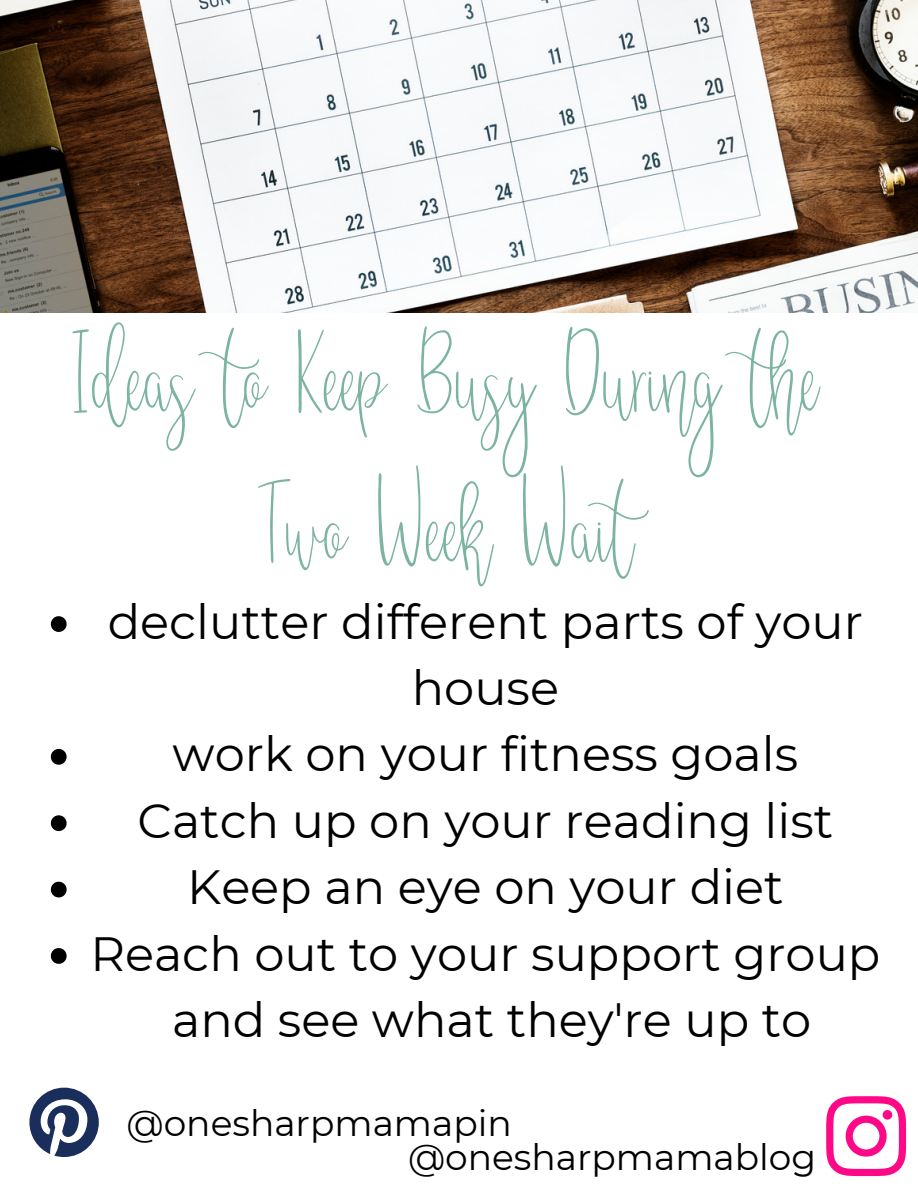
<style>
.page{position:relative;width:918px;height:1188px;background:#fff}
.page>*{position:absolute;margin:0;border:0;box-sizing:border-box;transform-origin:0 0}
.t1{font:108px/150.8px "Melonade";color:#7cb4a1;text-align:center}
.t2{font:48px/66.3px "Montserrat";color:#000;text-align:center}
.t3{font:36px "Montserrat";color:#000}
</style>
<div class="page">
<img style="left:0;top:0;width:918px;height:313px">
<svg style="left:51px;top:616px;width:16px;height:16px"></svg>
<svg style="left:51px;top:749px;width:16px;height:16px"></svg>
<svg style="left:51px;top:815px;width:16px;height:16px"></svg>
<svg style="left:51px;top:882px;width:16px;height:15px"></svg>
<svg style="left:51px;top:948px;width:16px;height:16px"></svg>
<svg style="left:29px;top:1088px;width:70px;height:69px"></svg>
<svg style="left:826px;top:1096px;width:80px;height:80px"></svg>
<div style="left:883px;top:1110px;width:9px;height:10px;background:#fd0886;border-radius:50%"></div>
<h1 class="t1" style="left:70px;top:286px;width:750px">Ideas to Keep Busy During the<br>Two Week Wait</h1>
<p class="t2" style="left:90px;top:588px;width:792px">declutter different parts of your house<br>work on your fitness goals<br>Catch up on your reading list<br>Keep an eye on your diet<br>Reach out to your support group and see what they're up to</p>
<p class="t3" style="left:127px;top:1102px;width:387px">@onesharpmamapin</p>
<p class="t3" style="left:408px;top:1135px;width:410px">@onesharpmamablog</p>
</div>
